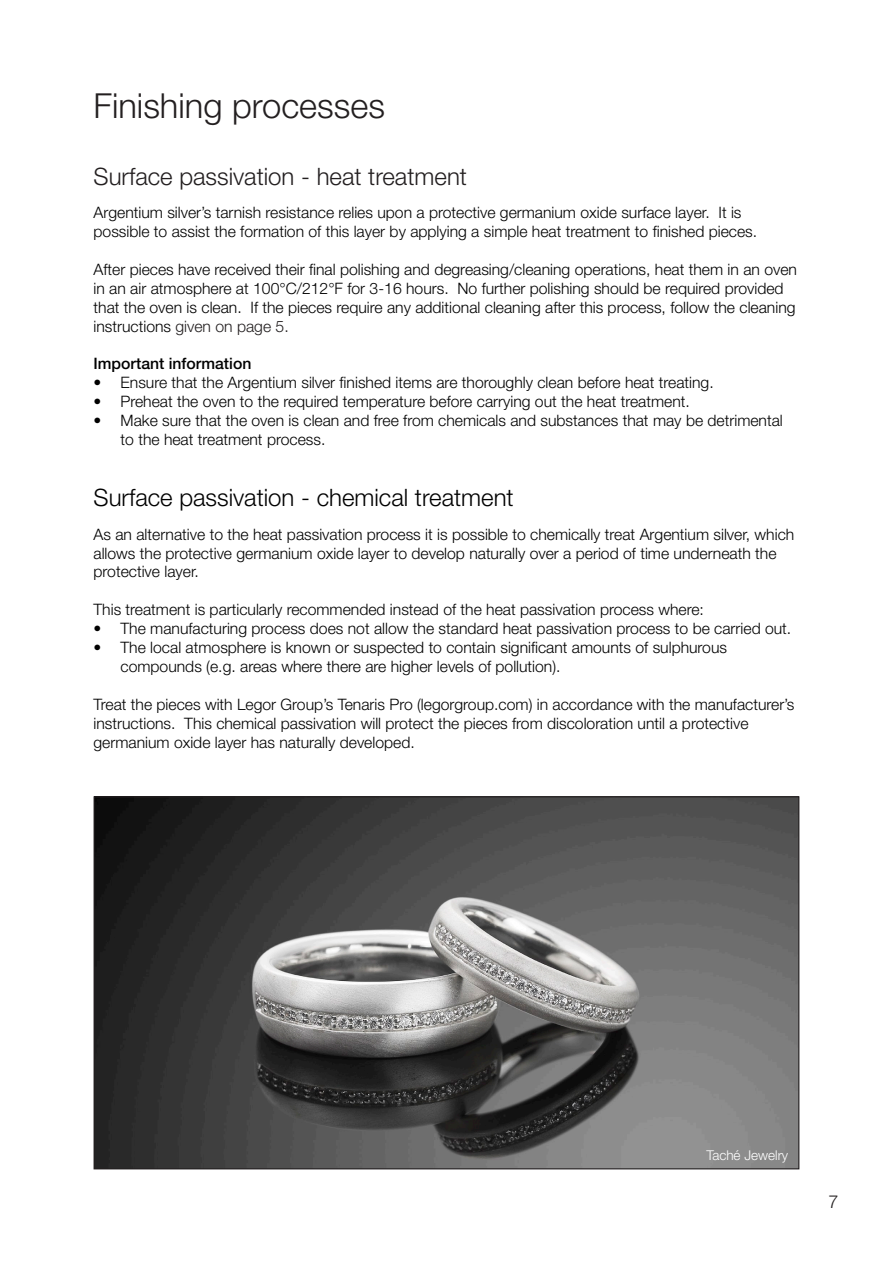
<style>
.page{position:relative;width:893px;height:1263px;background:#fff}
.page>*{position:absolute;margin:0;border:0;box-sizing:border-box;transform-origin:0 0}
.t1{font:300 34.5px "Helvetica Neue LT Std";color:#231f20}
.t2{font:300 24px "Helvetica Neue LT Std";color:#010101}
.t3{font:300 24px "Helvetica Neue LT Std";color:#231f20}
.t4{font:300 18px "Helvetica Neue LT Std";color:#231f20}
.t5{font:300 15.75px/18.9px "Helvetica Neue LT Std";color:#010101}
.t6{font:500 15.75px "Helvetica Neue LT Std";color:#010101}
.t7{font:300 13.5px "Helvetica Neue LT Std";color:#fff}
.s1{color:#231f20}
</style>
<div class="page">
<img style="left:96px;top:798px;width:701px;height:369px">
<p class="t1" style="left:94px;top:85px;width:293px">Finishing processes</p>
<p class="t3" style="left:94px;top:162px;width:375px">Surface passivation - heat treatment</p>
<p class="t5" style="left:94px;top:203px;width:665px">Argentium silver’s tarnish resistance relies upon a protective germanium oxide surface layer. It is possible to assist the formation of this layer by applying a simple heat treatment to finished pieces.</p>
<p class="t5" style="left:94px;top:260px;width:705px">After pieces have received their final polishing and degreasing/cleaning operations, heat them in an oven in an air atmosphere at 100°C/212°F for 3-16 hours. No further polishing should be required provided that the oven is clean. If the pieces require any additional cleaning after this process, follow the cleaning instructions <span class="s1">given on page 5.</span></p>
<p class="t6" style="left:94px;top:354px;width:159px">Important information</p>
<p class="t5" style="left:94px;top:373px;width:622px">• Ensure that the Argentium silver finished items are thoroughly clean before heat treating.</p>
<p class="t5" style="left:94px;top:392px;width:598px">• Preheat the oven to the required temperature before carrying out the heat treatment.</p>
<p class="t5" style="left:121px;top:411px;width:664px;text-indent:-27px">• Make sure that the oven is clean and free from chemicals and substances that may be detrimental to the heat treatment process.</p>
<p class="t2" style="left:94px;top:483px;width:422px">Surface passivation - chemical treatment</p>
<p class="t5" style="left:94px;top:524px;width:702px">As an alternative to the heat passivation process it is possible to chemically treat Argentium silver, which allows the protective germanium oxide layer to develop naturally over a period of time underneath the protective layer.</p>
<p class="t5" style="left:94px;top:600px;width:612px">This treatment is particularly recommended instead of the heat passivation process where:</p>
<p class="t5" style="left:94px;top:619px;width:699px">• The manufacturing process does not allow the standard heat passivation process to be carried out.</p>
<p class="t5" style="left:121px;top:638px;width:608px;text-indent:-27px">• The local atmosphere is known or suspected to contain significant amounts of sulphurous compounds (e.g. areas where there are higher levels of pollution).</p>
<p class="t5" style="left:94px;top:694px;width:702px">Treat the pieces with Legor Group’s Tenaris Pro (legorgroup.com) in accordance with the manufacturer’s instructions. This chemical passivation will protect the pieces from discoloration until a protective germanium oxide layer has naturally developed.</p>
<p class="t7" style="left:706px;top:1147px;width:83px">Taché Jewelry</p>
<p class="t4" style="left:828px;top:1190px;width:12px">7</p>
</div>
